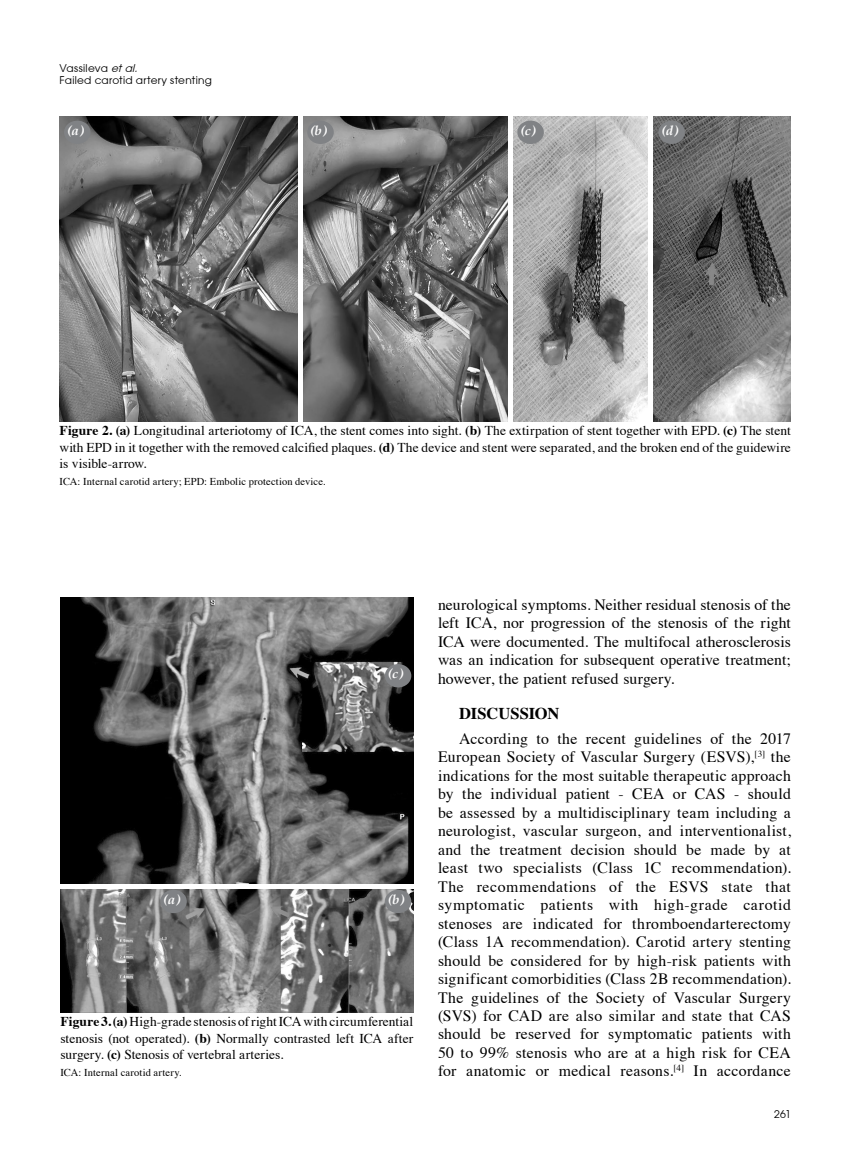
<style>
.page{position:relative;width:859px;height:1170px;background:#fff}
.page>*{position:absolute;margin:0;border:0;box-sizing:border-box;transform-origin:0 0}
.t1{font:700 16.5px "Times";letter-spacing:-.005em;color:#000}
.t2{font:15.75px/18.5px "Times";letter-spacing:.015em;color:#000;text-align:justify}
.t3{font:13.5px/16.5px "Times";letter-spacing:.005em;color:#000;text-align:justify}
.t4{font:italic 700 13.5px "Palatino";color:#fff}
.t5{font:10.5px "Times";letter-spacing:.015em;color:#000}
.t6{font:10.5px/12.6px "Avant Garde";letter-spacing:.03em;color:#000}
.s1{font-style:italic}
.s2{font-weight:700}
</style>
<div class="page">
<img style="left:60px;top:116px;width:731px;height:305px">
<hr style="left:298px;top:115px;width:4px;height:307px;background:#fff">
<div style="left:508px;top:115px;width:5px;height:307px;background:#fff"></div>
<div style="left:648px;top:115px;width:5px;height:307px;background:#fff"></div>
<div style="left:64px;top:121px;width:27px;height:23px;background:#808285;border-radius:50%"></div>
<div style="left:307px;top:121px;width:27px;height:23px;background:#808285;border-radius:50%"></div>
<div style="left:517px;top:121px;width:27px;height:23px;background:#808285;border-radius:50%"></div>
<div style="left:658px;top:121px;width:27px;height:23px;background:#808285;border-radius:50%"></div>
<img style="left:60px;top:598px;width:353px;height:414px">
<hr style="left:60px;top:884px;width:355px;height:4px;background:#fff">
<div style="left:160px;top:889px;width:27px;height:24px;background:#808285;border-radius:50%"></div>
<div style="left:385px;top:889px;width:26px;height:24px;background:#808285;border-radius:50%"></div>
<div style="left:385px;top:664px;width:26px;height:23px;background:#808285;border-radius:50%"></div>
<p class="t6" style="left:60px;top:61px;width:154px">Vassileva <span class="s1">etal.<br></span>Failed carotid artery stenting</p>
<p class="t4" style="left:67px;top:119px;width:18px">(a)</p>
<p class="t4" style="left:310px;top:119px;width:17px">(b)</p>
<p class="t4" style="left:520px;top:119px;width:16px">(c)</p>
<p class="t4" style="left:661px;top:119px;width:18px">(d)</p>
<p class="t3" style="left:60px;top:421px;width:733px"><span class="s2">Figure 2. (a)</span> Longitudinal arteriotomy of ICA, the stent comes into sight. <span class="s2">(b)</span> The extirpation of stent together with EPD. <span class="s2">(c)</span> The stent with EPD in it together with the removed calcified plaques. <span class="s2">(d)</span> The device and stent were separated, and the broken end of the guidewire is visible-arrow.</p>
<p class="t5" style="left:60px;top:471px;width:267px">ICA: Internal carotid artery; EPD: Embolic protection device.</p>
<p class="t4" style="left:388px;top:662px;width:16px">(c)</p>
<p class="t4" style="left:163px;top:888px;width:18px">(a)</p>
<p class="t4" style="left:388px;top:888px;width:17px">(b)</p>
<p class="t3" style="left:60px;top:1012px;width:354px"><span class="s2">Figure 3.(a)</span> High-grade stenosis of right ICA with circumferential stenosis (not operated). <span class="s2">(b)</span> Normally contrasted left ICA after surgery. <span class="s2">(c)</span> Stenosis of vertebral arteries.</p>
<p class="t5" style="left:60px;top:1062px;width:123px">ICA: Internal carotid artery.</p>
<p class="t2" style="left:438px;top:594px;width:354px">neurological symptoms. Neither residual stenosis of the left ICA, nor progression of the stenosis of the right ICA were documented. The multifocal atherosclerosis was an indication for subsequent operative treatment; however, the patient refused surgery.</p>
<p class="t1" style="left:459px;top:697px;width:102px">DISCUSSION</p>
<p class="t2" style="left:438px;top:727px;width:354px;text-indent:21px">According to the recent guidelines of the 2017<br>European Society of Vascular Surgery (ESVS),<sup>[3]</sup> the indications for the most suitable therapeutic approach by the individual patient - CEA or CAS - should be assessed by a multidisciplinary team including a neurologist, vascular surgeon, and interventionalist, and the treatment decision should be made by at least two specialists (Class 1C recommendation).<br>The recommendations of the ESVS state that symptomatic patients with high-grade carotid stenoses are indicated for thromboendarterectomy (Class 1A recommendation). Carotid artery stenting should be considered for by high-risk patients with significant comorbidities (Class 2B recommendation).<br>The guidelines of the Society of Vascular Surgery (SVS) for CAD are also similar and state that CAS should be reserved for symptomatic patients with 50 to 99% stenosis who are at a high risk for CEA for anatomic or medical reasons.<sup>[4]</sup> In accordance</p>
<p class="t6" style="left:774px;top:1107px;width:18px">261</p>
</div>
